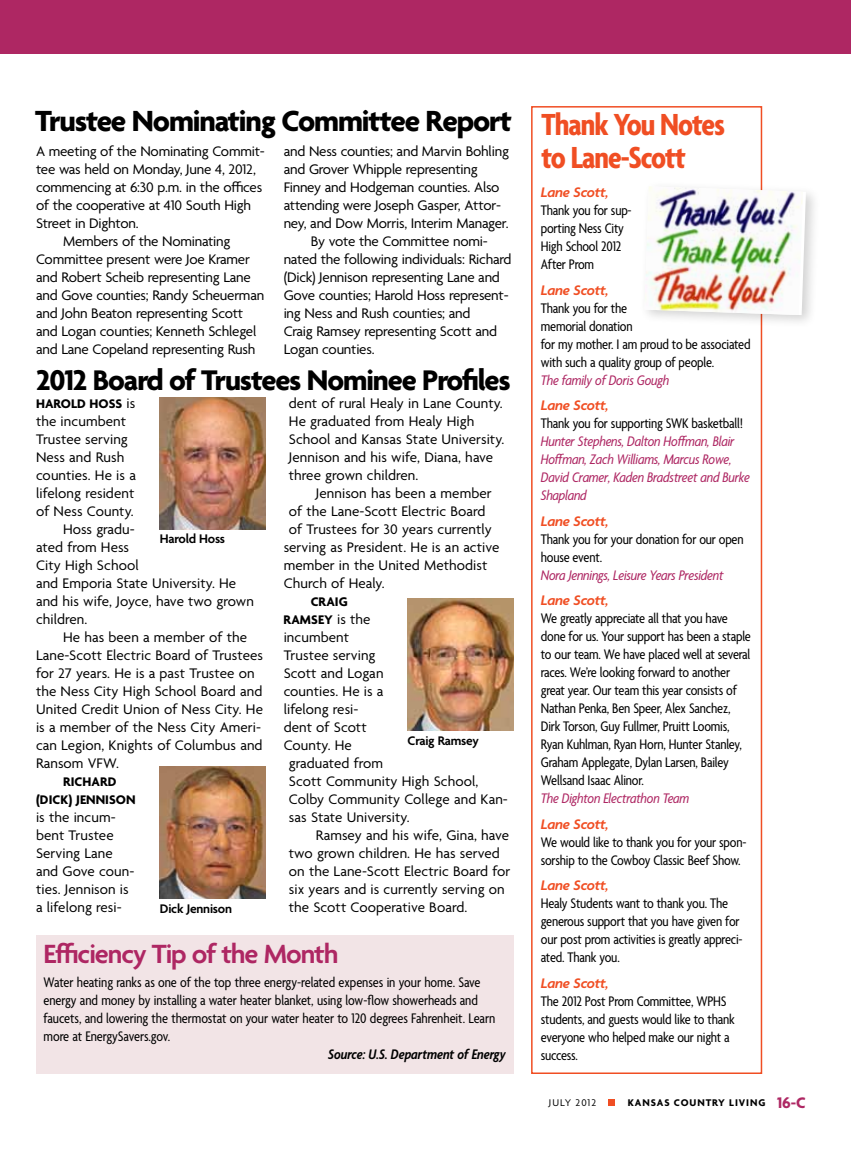
<style>
.page{position:relative;width:851px;height:1161px;background:#fff}
.page>*{position:absolute;margin:0;border:0;box-sizing:border-box;transform-origin:0 0}
.t1{font:700 condensed 33px/33px "Agenda";letter-spacing:-.03em;color:#f04e23}
.t2{font:700 31.5px "Agenda";letter-spacing:-.035em;color:#000}
.t3{font:700 30.75px "Agenda";letter-spacing:-.035em;color:#000}
.t4{font:600 28.5px "Agenda";letter-spacing:-.035em;color:#ae2763}
.t5{font:15px/18px "Agenda";letter-spacing:-.005em;color:#000}
.t6{font:condensed 15px/18px "Agenda";letter-spacing:-.015em;color:#000}
.t7{font:italic condensed 15px/18px "Agenda";letter-spacing:-.015em;color:#ae2763}
.t8{font:italic 600 15px "Agenda";letter-spacing:-.015em;color:#f04e23}
.t9{font:italic 600 condensed 15px "Agenda";letter-spacing:-.005em;color:#000}
.t10{font:700 13.5px/18px "Agenda";letter-spacing:.005em;color:#000;text-align:center}
.t11{font:600 13.5px "Agenda";letter-spacing:-.015em;color:#000}
.t12{font:700 10.5px "Agenda";letter-spacing:.09em;color:#000}
.t13{font:10.5px "Agenda";letter-spacing:.09em;color:#000}
.s1{font-weight:400;font-size:15px}
.s2{font-size:16.5px;color:#ae2763}
</style>
<div class="page">
<img style="left:407px;top:598px;width:106px;height:133px">
<img style="left:160px;top:766px;width:106px;height:133px">
<img style="left:160px;top:397px;width:106px;height:132px">
<div style="left:531px;top:106px;width:231px;height:968px;border:2px solid #f04e23"></div>
<div style="left:638px;top:180px;width:182px;height:149px;background:#000;opacity:.18"></div>
<img style="left:644px;top:186px;width:159px;height:129px">
<div style="left:36px;top:935px;width:477px;height:139px;background:#f2e4e6"></div>
<div style="left:608px;top:1099px;width:7px;height:7px;background:#f04e23"></div>
<div style="left:0;top:0;width:850px;height:54px;background:#ae2763"></div>
<h2 class="t2" style="left:35px;top:103px;width:478px">Trustee Nominating Committee Report</h2>
<p class="t5" style="left:36px;top:143px;width:230px">A meeting of the Nominating Commit-</p>
<p class="t5" style="left:36px;top:161px;width:221px">tee was held on Monday, June 4, 2012,</p>
<p class="t5" style="left:36px;top:179px;width:228px">commencing at 6:30 p.m. in the offices</p>
<p class="t5" style="left:36px;top:197px;width:217px">of the cooperative at 410 South High</p>
<p class="t5" style="left:36px;top:215px;width:104px">Street in Dighton.</p>
<p class="t5" style="left:63px;top:233px;width:169px">Members of the Nominating</p>
<p class="t5" style="left:36px;top:251px;width:215px">Committee present were Joe Kramer</p>
<p class="t5" style="left:36px;top:269px;width:216px">and Robert Scheib representing Lane</p>
<p class="t5" style="left:36px;top:287px;width:230px">and Gove counties; Randy Scheuerman</p>
<p class="t5" style="left:36px;top:305px;width:209px">and John Beaton representing Scott</p>
<p class="t5" style="left:36px;top:323px;width:222px">and Logan counties; Kenneth Schlegel</p>
<p class="t5" style="left:36px;top:341px;width:221px">and Lane Copeland representing Rush</p>
<p class="t5" style="left:284px;top:143px;width:227px">and Ness counties; and Marvin Bohling</p>
<p class="t5" style="left:284px;top:161px;width:196px">and Grover Whipple representing</p>
<p class="t5" style="left:284px;top:179px;width:217px">Finney and Hodgeman counties. Also</p>
<p class="t5" style="left:284px;top:197px;width:219px">attending were Joseph Gasper, Attor-</p>
<p class="t5" style="left:284px;top:215px;width:226px">ney, and Dow Morris, Interim Manager.</p>
<p class="t5" style="left:311px;top:233px;width:178px">By vote the Committee nomi-</p>
<p class="t5" style="left:284px;top:251px;width:229px">nated the following individuals: Richard</p>
<p class="t5" style="left:284px;top:269px;width:218px">(Dick) Jennison representing Lane and</p>
<p class="t5" style="left:284px;top:287px;width:226px">Gove counties; Harold Hoss represent-</p>
<p class="t5" style="left:284px;top:305px;width:188px">ing Ness and Rush counties; and</p>
<p class="t5" style="left:284px;top:323px;width:215px">Craig Ramsey representing Scott and</p>
<p class="t5" style="left:284px;top:341px;width:92px">Logan counties.</p>
<h3 class="t3" style="left:36px;top:363px;width:476px">2012 Board of Trustees Nominee Profiles</h3>
<p class="t10" style="left:36px;top:396px;width:101px">Harold Hoss <span class="s1">is</span></p>
<p class="t5" style="left:36px;top:413px;width:92px">the incumbent</p>
<p class="t5" style="left:36px;top:431px;width:93px">Trustee serving</p>
<p class="t5" style="left:36px;top:449px;width:90px">Ness and Rush</p>
<p class="t5" style="left:36px;top:467px;width:101px">counties. He is a</p>
<p class="t5" style="left:36px;top:485px;width:100px">lifelong resident</p>
<p class="t5" style="left:36px;top:503px;width:99px">of Ness County.</p>
<p class="t5" style="left:63px;top:521px;width:73px">Hoss gradu-</p>
<p class="t5" style="left:36px;top:539px;width:95px">ated from Hess</p>
<p class="t5" style="left:36px;top:557px;width:104px">City High School</p>
<p class="t5" style="left:36px;top:575px;width:202px">and Emporia State University. He</p>
<p class="t5" style="left:36px;top:593px;width:219px">and his wife, Joyce, have two grown</p>
<p class="t5" style="left:36px;top:611px;width:53px">children.</p>
<p class="t5" style="left:63px;top:629px;width:186px">He has been a member of the</p>
<p class="t5" style="left:36px;top:647px;width:228px">Lane-Scott Electric Board of Trustees</p>
<p class="t5" style="left:36px;top:665px;width:220px">for 27 years. He is a past Trustee on</p>
<p class="t5" style="left:36px;top:683px;width:228px">the Ness City High School Board and</p>
<p class="t5" style="left:36px;top:701px;width:228px">United Credit Union of Ness City. He</p>
<p class="t5" style="left:36px;top:719px;width:227px">is a member of the Ness City Ameri-</p>
<p class="t5" style="left:36px;top:737px;width:228px">can Legion, Knights of Columbus and</p>
<p class="t5" style="left:36px;top:755px;width:85px">Ransom VFW.</p>
<p class="t10" style="left:36px;top:774px;width:101px">Richard<br>(Dick) Jennison</p>
<p class="t5" style="left:36px;top:809px;width:100px">is the incum&shy;bent Trustee<br>Serving Lane and Gove coun&shy;ties. Jennison is a lifelong resi-</p>
<p class="t11" style="left:160px;top:532px;width:67px">Harold Hoss</p>
<p class="t11" style="left:160px;top:901px;width:74px">Dick Jennison</p>
<p class="t5" style="left:289px;top:395px;width:217px">dent of rural Healy in Lane County.<br>He graduated from Healy High<br>School and Kansas State University.<br>Jennison and his wife, Diana, have three grown children.</p>
<p class="t5" style="left:316px;top:485px;width:177px">Jennison has been a member</p>
<p class="t5" style="left:289px;top:503px;width:198px">of the Lane-Scott Electric Board</p>
<p class="t5" style="left:289px;top:521px;width:204px">of Trustees for 30 years currently</p>
<p class="t5" style="left:284px;top:539px;width:217px">serving as President. He is an active</p>
<p class="t5" style="left:284px;top:557px;width:205px">member in the United Methodist</p>
<p class="t5" style="left:284px;top:575px;width:102px">Church of Healy.</p>
<p class="t10" style="left:283px;top:594px;width:88px">Craig<br>Ramsey <span class="s1">is the</span></p>
<p class="t5" style="left:284px;top:629px;width:67px">incumbent</p>
<p class="t5" style="left:284px;top:647px;width:93px">Trustee serving</p>
<p class="t5" style="left:284px;top:665px;width:101px">Scott and Logan</p>
<p class="t5" style="left:284px;top:683px;width:101px">counties. He is a</p>
<p class="t5" style="left:284px;top:701px;width:76px">lifelong resi-</p>
<p class="t5" style="left:284px;top:719px;width:85px">dent of Scott</p>
<p class="t5" style="left:284px;top:737px;width:70px">County. He</p>
<p class="t5" style="left:289px;top:755px;width:96px">graduated from</p>
<p class="t5" style="left:289px;top:773px;width:191px">Scott Community High School,</p>
<p class="t5" style="left:289px;top:791px;width:220px">Colby Community College and Kan-</p>
<p class="t5" style="left:289px;top:809px;width:122px">sas State University.</p>
<p class="t5" style="left:316px;top:827px;width:195px">Ramsey and his wife, Gina, have</p>
<p class="t5" style="left:289px;top:845px;width:212px">two grown children. He has served</p>
<p class="t5" style="left:289px;top:863px;width:223px">on the Lane-Scott Electric Board for</p>
<p class="t5" style="left:289px;top:881px;width:217px">six years and is currently serving on</p>
<p class="t5" style="left:289px;top:899px;width:180px">the Scott Cooperative Board.</p>
<p class="t11" style="left:407px;top:733px;width:73px">Craig Ramsey</p>
<h3 class="t4" style="left:44px;top:939px;width:296px">Efficiency Tip of the Month</h3>
<p class="t6" style="left:44px;top:974px;width:453px">Water heating ranks as one of the top three energy-related expenses in your home. Save energy and money by installing a water heater blanket, using low-flow showerheads and faucets, and lowering the thermostat on your water heater to 120 degrees Fahrenheit. Learn more at EnergySavers.gov.</p>
<p class="t9" style="left:328px;top:1046px;width:179px">Source: U.S. Department of Energy</p>
<h1 class="t1" style="left:541px;top:110px;width:185px">Thank You Notes to Lane-Scott</h1>
<p class="t8" style="left:541px;top:184px;width:69px">Lane Scott,</p>
<p class="t6" style="left:541px;top:202px;width:92px">Thank you for sup&shy;porting Ness City<br>High School 2012<br>After Prom</p>
<p class="t8" style="left:541px;top:282px;width:69px">Lane Scott,</p>
<p class="t6" style="left:541px;top:300px;width:211px">Thank you for the<br>memorial donation<br>for my mother. I am proud to be associated with such a quality group of people.</p>
<p class="t7" style="left:541px;top:370px;width:130px">The family of Doris Gough</p>
<p class="t8" style="left:541px;top:397px;width:69px">Lane Scott,</p>
<p class="t6" style="left:541px;top:415px;width:204px">Thank you for supporting SWK basketball!</p>
<p class="t7" style="left:541px;top:432px;width:211px">Hunter Stephens, Dalton Hoffman, Blair<br>Hoffman, Zach Williams, Marcus Rowe,<br>David Cramer, Kaden Bradstreet and Burke<br>Shapland</p>
<p class="t8" style="left:541px;top:513px;width:69px">Lane Scott,</p>
<p class="t6" style="left:541px;top:531px;width:204px">Thank you for your donation for our open house event.</p>
<p class="t7" style="left:541px;top:565px;width:184px">Nora Jennings, Leisure Years President</p>
<p class="t8" style="left:541px;top:592px;width:69px">Lane Scott,</p>
<p class="t6" style="left:541px;top:610px;width:211px">We greatly appreciate all that you have done for us. Your support has been a staple to our team. We have placed well at several races. We’re looking forward to another great year. Our team this year consists of Nathan Penka, Ben Speer, Alex Sanchez, Dirk Torson, Guy Fullmer, Pruitt Loomis, Ryan Kuhlman, Ryan Horn, Hunter Stanley, Graham Applegate, Dylan Larsen, Bailey Wellsand Isaac Alinor.</p>
<p class="t7" style="left:541px;top:789px;width:150px">The Dighton Electrathon Team</p>
<p class="t8" style="left:541px;top:816px;width:69px">Lane Scott,</p>
<p class="t6" style="left:541px;top:834px;width:207px">We would like to thank you for your spon&shy;sorship to the Cowboy Classic Beef Show.</p>
<p class="t8" style="left:541px;top:877px;width:69px">Lane Scott,</p>
<p class="t6" style="left:541px;top:895px;width:203px">Healy Students want to thank you. The generous support that you have given for our post prom activities is greatly appreci&shy;ated. Thank you.</p>
<p class="t8" style="left:541px;top:975px;width:69px">Lane Scott,</p>
<p class="t6" style="left:541px;top:993px;width:195px">The 2012 Post Prom Committee, WPHS students, and guests would like to thank everyone who helped make our night a success.</p>
<p class="t13" style="left:549px;top:1096px;width:49px">July 2012</p>
<p class="t12" style="left:627px;top:1096px;width:179px">Kansas Country LivinG <span class="s2">16-C</span></p>
</div>
